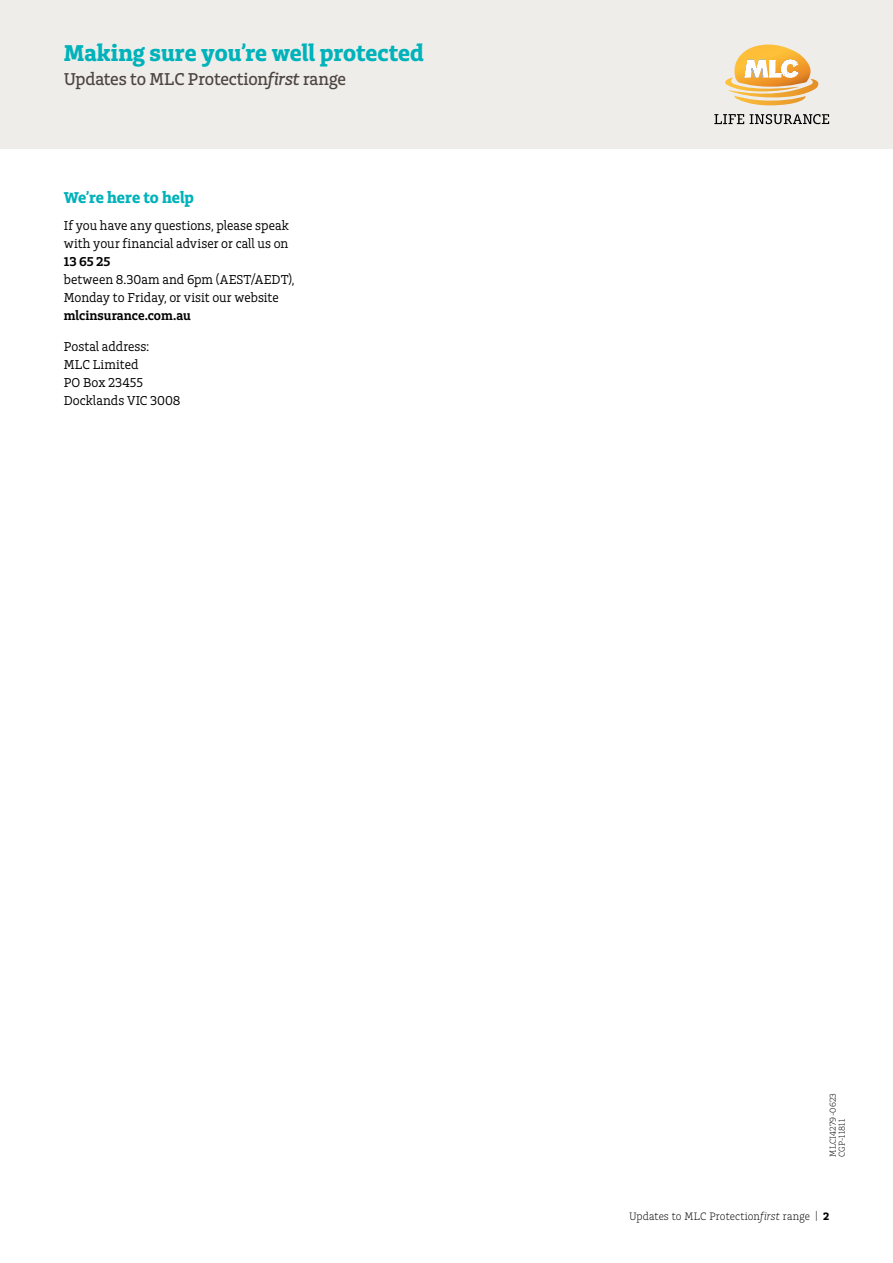
<style>
.page{position:relative;width:893px;height:1263px;background:#fff}
.page>*{position:absolute;margin:0;border:0;box-sizing:border-box;transform-origin:0 0}
.t1{font:24px "Charlie Std Bld";color:#00b2ba}
.t2{font:18px "Charlie Std Med";letter-spacing:-.01em;color:#4d4540}
.t3{font:16.5px "Charlie Std Bld";color:#00b2ba}
.t4{font:13.5px/18px "Charlie Std";color:#000}
.t5{font:13.5px "Charlie Std Sm Bld";color:#000}
.t6{font:300 11.25px "Charlie Std";letter-spacing:.01em;color:#000}
.t7{font:300 9px/9px "Charlie Std";letter-spacing:.02em;color:#000}
.s1{font-family:"Charlie Std Med Ita"}
.s2{font-style:italic}
.s3{font-family:"Charlie Std Bld";font-weight:400}
</style>
<div class="page">
<div style="left:0;top:0;width:893px;height:149px;background:#efedea"></div>
<svg style="left:714px;top:114px;width:30px;height:10px"></svg>
<svg style="left:750px;top:114px;width:79px;height:10px"></svg>
<svg style="left:725px;top:45px;width:94px;height:61px"></svg>
<h1 class="t1" style="left:64px;top:38px;width:361px">Making sure you’re well protected</h1>
<h2 class="t2" style="left:64px;top:68px;width:284px">Updates to MLC Protection<span class="s1">first</span> range</h2>
<p class="t3" style="left:64px;top:187px;width:132px">We’re here to help</p>
<p class="t4" style="left:64px;top:216px;width:226px">If you have any questions, please speak with your financial adviser or call us on</p>
<p class="t5" style="left:64px;top:253px;width:48px">13 65 25</p>
<p class="t4" style="left:64px;top:270px;width:232px">between 8.30am and 6pm (AEST/AEDT),<br>Monday to Friday, or visit our website</p>
<p class="t5" style="left:64px;top:307px;width:128px">mlcinsurance.com.au</p>
<p class="t4" style="left:64px;top:337px;width:118px">Postal address:<br>MLC Limited<br>PO Box 23455<br>Docklands VIC 3008</p>
<p class="t7" style="left:828px;top:1157px;width:65px;rotate:-90deg">MLCI4279-0623<br>CGP-11811</p>
<p class="t6" style="left:629px;top:1210px;width:202px">Updates to MLC Protection<span class="s2">first</span> range | <span class="s3">2</span></p>
</div>
